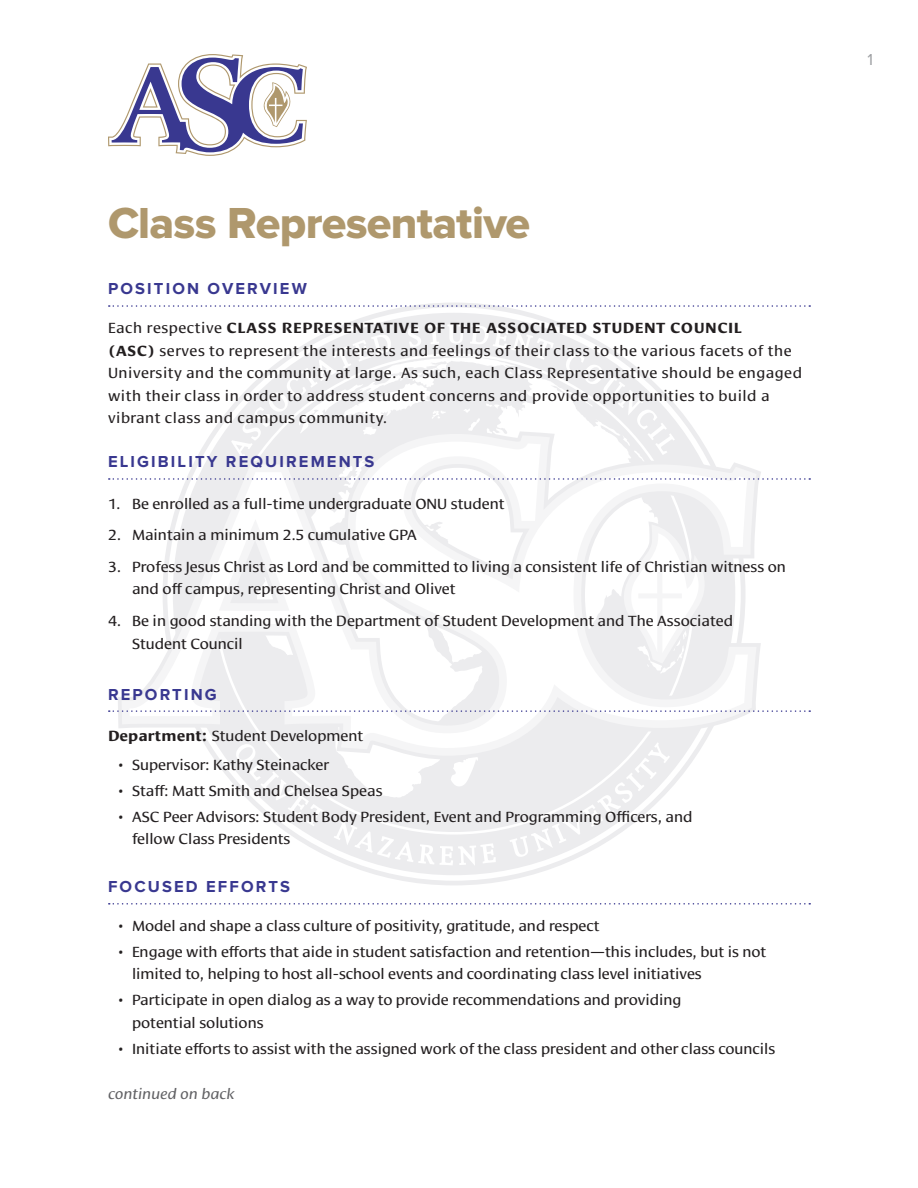
<style>
.page{position:relative;width:918px;height:1188px;background:#fff}
.page>*{position:absolute;margin:0;border:0;box-sizing:border-box;transform-origin:0 0}
.t1{font:45px "Proxima Nova Extrabld";letter-spacing:-.015em;color:#af986d}
.t2{font:700 16.5px "Proxima Nova";letter-spacing:.13em;color:#393890}
.t3{font:16.5px "Proxima Nova";color:#9d9fa2}
.t4{font:15px/22.5px "Cora";color:#231f20}
.t5{font:15px/22.5px "Cora";letter-spacing:.035em;color:#231f20}
.t6{font:italic 15px "Cora";color:#636366}
.s1{font-weight:700}
</style>
<div class="page">
<svg style="left:291px;top:303px;width:287px;height:582px"></svg>
<svg style="left:214px;top:759px;width:480px;height:76px;fill:#ececee"></svg>
<svg style="left:327px;top:759px;width:156px;height:39px;fill:#ececee"></svg>
<svg style="left:122px;top:494px;width:635px;height:262px"></svg>
<svg style="left:129px;top:494px;width:619px;height:254px"></svg>
<svg style="left:619px;top:522px;width:99px;height:152px"></svg>
<svg style="left:236px;top:744px;width:91px;height:82px"></svg>
<svg style="left:334px;top:820px;width:100px;height:45px"></svg>
<svg style="left:440px;top:843px;width:56px;height:23px"></svg>
<svg style="left:509px;top:742px;width:161px;height:115px"></svg>
<svg style="left:108px;top:54px;width:199px;height:102px"></svg>
<svg style="left:109px;top:305px;width:701px;height:2px"></svg>
<svg style="left:109px;top:324px;width:701px;height:170px"></svg>
<svg style="left:109px;top:710px;width:701px;height:2px"></svg>
<svg style="left:109px;top:903px;width:701px;height:2px"></svg>
<h1 class="t1" style="left:108px;top:197px;width:424px">Class Representative</h1>
<p class="t2" style="left:108px;top:279px;width:200px">POSITION OVERVIEW</p>
<p class="t5" style="left:108px;top:317px;width:696px">Each respective <span class="s1">CLASS REPRESENTATIVE OF THE ASSOCIATED STUDENT COUNCIL<br>(ASC)</span> serves to represent the interests and feelings of their class to the various facets of the University and the community at large. As such, each Class Representative should be engaged with their class in order to address student concerns and provide opportunities to build a vibrant class and campus community.</p>
<p class="t2" style="left:108px;top:452px;width:268px">ELIGIBILITY REQUIREMENTS</p>
<p class="t4" style="left:108px;top:493px;width:398px">1. Be enrolled as a full-time undergraduate ONU student</p>
<p class="t4" style="left:108px;top:524px;width:310px">2. Maintain a minimum 2.5 cumulative GPA</p>
<p class="t4" style="left:132px;top:556px;width:655px;text-indent:-24px">3. Profess Jesus Christ as Lord and be committed to living a consistent life of Christian witness on and off campus, representing Christ and Olivet</p>
<p class="t4" style="left:132px;top:610px;width:603px;text-indent:-24px">4. Be in good standing with the Department of Student Development and The Associated<br>Student Council</p>
<p class="t2" style="left:108px;top:685px;width:110px">REPORTING</p>
<p class="t4" style="left:108px;top:725px;width:257px"><span class="s1">Department:</span> Student Development</p>
<p class="t4" style="left:117px;top:754px;width:214px">• Supervisor: Kathy Steinacker</p>
<p class="t4" style="left:117px;top:780px;width:267px">• Staff: Matt Smith and Chelsea Speas</p>
<p class="t4" style="left:132px;top:806px;width:562px;text-indent:-15px">• ASC Peer Advisors: Student Body President, Event and Programming Officers, and fellow Class Presidents</p>
<p class="t2" style="left:108px;top:877px;width:184px">FOCUSED EFFORTS</p>
<p class="t4" style="left:117px;top:915px;width:484px">• Model and shape a class culture of positivity, gratitude, and respect</p>
<p class="t4" style="left:132px;top:941px;width:636px;text-indent:-15px">• Engage with efforts that aide in student satisfaction and retention—this includes, but is not limited to, helping to host all-school events and coordinating class level initiatives</p>
<p class="t4" style="left:132px;top:990px;width:551px;text-indent:-15px">• Participate in open dialog as a way to provide recommendations and providing potential solutions</p>
<p class="t4" style="left:117px;top:1038px;width:660px">• Initiate efforts to assist with the assigned work of the class president and other class councils</p>
<p class="t6" style="left:108px;top:1085px;width:128px">continued on back</p>
<p class="t3" style="left:867px;top:50px;width:7px">1</p>
</div>
